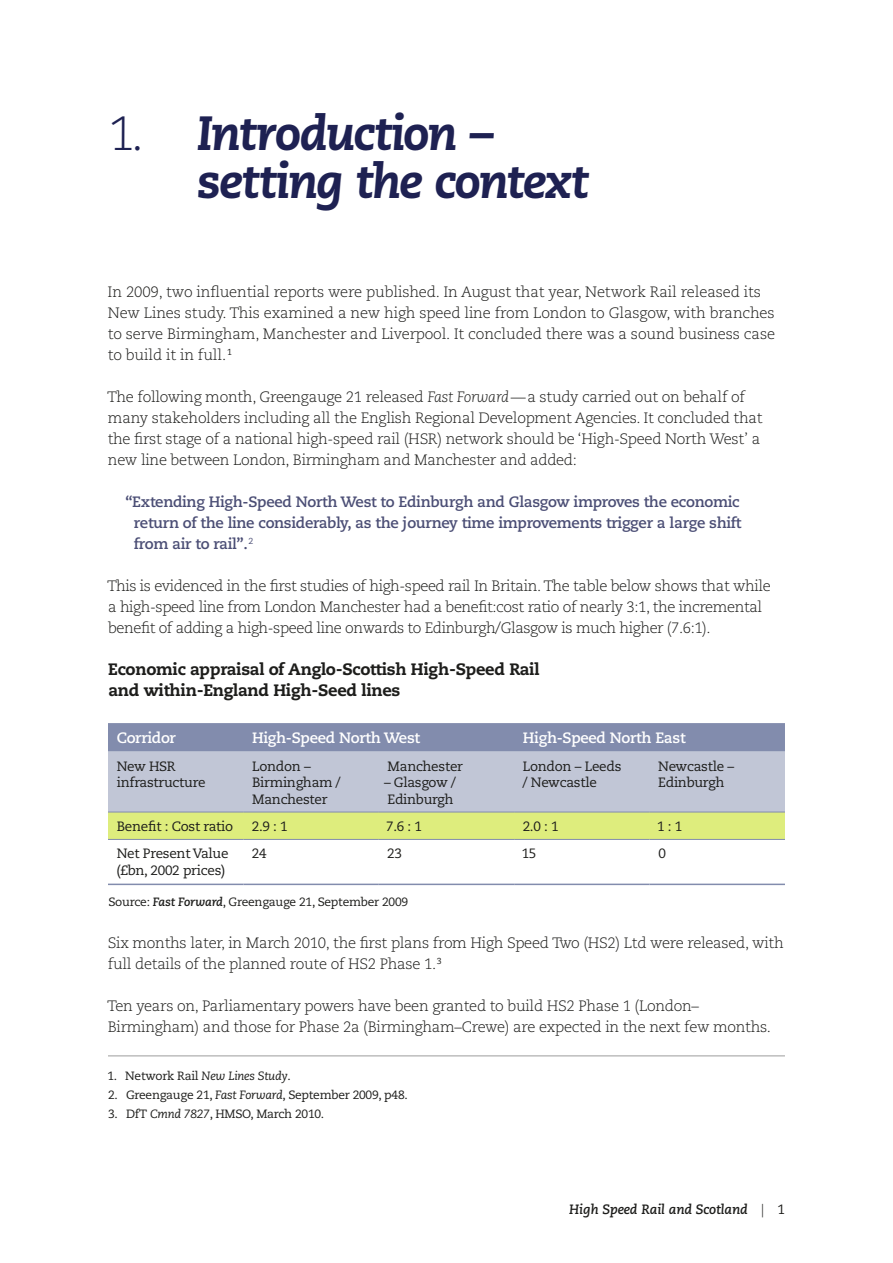
<style>
.page{position:relative;width:893px;height:1263px;background:#fff}
.page>*{position:absolute;margin:0;border:0;box-sizing:border-box;transform-origin:0 0}
.t1{font:italic 800 48px/48px "Caecilia LT Std";letter-spacing:-.035em;color:#1e2152}
.t2{font:800 16.5px/21px "Caecilia LT Std";letter-spacing:-.02em;color:#1d1d1b}
.t3{font:300 15px/21px "Caecilia LT Std";letter-spacing:-.02em;color:#1d1d1b}
.t4{font:700 15px/21px "Caecilia LT Std";letter-spacing:-.02em;color:#4b4e75;text-align:justify}
.t5{font:700 15px "Caecilia LT Std";letter-spacing:-.02em;color:#fff}
.t6{font:13.5px/16.5px "Caecilia LT Std";letter-spacing:-.02em;color:#1d1d1b}
.t7{font:italic 700 13.5px "Caecilia LT Std";letter-spacing:-.01em;color:#1d1d1b}
.t8{font:12px "Caecilia LT Std";letter-spacing:-.02em;color:#1d1d1b}
.s1{font-weight:300;font-style:normal}
.s2{font-style:italic}
.s3{font-weight:700;font-style:italic}
.s4{font-weight:400;font-style:normal}
</style>
<div class="page">
<svg style="left:108px;top:723px;width:677px;height:116px;background:#b7c0b7"></svg>
<hr style="left:108px;top:812px;width:135px;height:1px;background:#828cad">
<hr style="left:243px;top:812px;width:136px;height:1px;background:#828cad">
<hr style="left:379px;top:812px;width:135px;height:1px;background:#828cad">
<hr style="left:514px;top:812px;width:136px;height:1px;background:#828cad">
<hr style="left:650px;top:812px;width:135px;height:1px;background:#828cad">
<hr style="left:108px;top:839px;width:135px;height:1px;background:#828cad">
<hr style="left:243px;top:839px;width:136px;height:1px;background:#828cad">
<hr style="left:379px;top:839px;width:135px;height:1px;background:#828cad">
<hr style="left:514px;top:839px;width:136px;height:1px;background:#828cad">
<hr style="left:650px;top:839px;width:135px;height:1px;background:#828cad">
<hr style="left:108px;top:884px;width:135px;height:1px;background:#828cad">
<hr style="left:243px;top:884px;width:136px;height:1px;background:#828cad">
<hr style="left:379px;top:884px;width:135px;height:1px;background:#828cad">
<hr style="left:514px;top:884px;width:136px;height:1px;background:#828cad">
<hr style="left:650px;top:884px;width:135px;height:1px;background:#828cad">
<hr style="left:108px;top:1056px;width:677px;height:1px;background:#9d9d9c">
<h1 class="t1" style="left:197px;top:110px;width:393px;text-indent:-89px"><span class="s1">1.</span> Introduction – setting the context</h1>
<p class="t3" style="left:108px;top:282px;width:669px">In 2009, two influential reports were published. In August that year, Network Rail released its New Lines study. This examined a new high speed line from London to Glasgow, with branches to serve Birmingham, Manchester and Liverpool. It concluded there was a sound business case to build it in full. <sup>1</sup></p>
<p class="t3" style="left:107px;top:387px;width:657px">The following month, Greengauge 21 released <span class="s2">Fast Forward</span> — a study carried out on behalf of many stakeholders including all the English Regional Development Agencies. It concluded that the first stage of a national high-speed rail (HSR) network should be ‘High-Speed North West’ a new line between London, Birmingham and Manchester and added:</p>
<p class="t4" style="left:134px;top:492px;width:609px;text-indent:-8px">“Extending High-Speed North West to Edinburgh and Glasgow improves the economic return of the line considerably, as the journey time improvements trigger a large shift from air to rail”.<sup>2</sup></p>
<p class="t3" style="left:107px;top:576px;width:665px">This is evidenced in the first studies of high-speed rail In Britain. The table below shows that while a high-speed line from London Manchester had a benefit:cost ratio of nearly 3:1, the incremental benefit of adding a high-speed line onwards to Edinburgh/Glasgow is much higher (7. 6:1).</p>
<p class="t2" style="left:108px;top:659px;width:433px">Economic appraisal of Anglo-Scottish High-Speed Rail and within-England High-Seed lines</p>
<p class="t5" style="left:117px;top:729px;width:61px">Corridor</p>
<p class="t5" style="left:252px;top:729px;width:169px">High-Speed North West</p>
<p class="t5" style="left:523px;top:729px;width:164px">High-Speed North East</p>
<p class="t6" style="left:117px;top:758px;width:90px">New HSR infrastructure</p>
<p class="t6" style="left:252px;top:758px;width:90px">London –<br>Birmingham /<br>Manchester</p>
<p class="t6" style="left:388px;top:758px;width:77px">Manchester</p>
<p class="t6" style="left:523px;top:758px;width:100px">London – Leeds / Newcastle</p>
<p class="t6" style="left:658px;top:758px;width:77px">Newcastle –<br>Edinburgh</p>
<p class="t6" style="left:384px;top:774px;width:73px">– Glasgow /<br>Edinburgh</p>
<p class="t6" style="left:117px;top:818px;width:118px">Benefit : Cost ratio</p>
<p class="t6" style="left:252px;top:818px;width:37px">2.9 : 1</p>
<p class="t6" style="left:386px;top:818px;width:37px">7.6 : 1</p>
<p class="t6" style="left:523px;top:818px;width:37px">2.0 : 1</p>
<p class="t6" style="left:657px;top:818px;width:27px">1 : 1</p>
<p class="t6" style="left:116px;top:846px;width:114px">Net Present Value (£bn, 2002 prices)</p>
<p class="t6" style="left:252px;top:846px;width:16px">24</p>
<p class="t6" style="left:387px;top:846px;width:16px">23</p>
<p class="t6" style="left:522px;top:846px;width:16px">15</p>
<p class="t6" style="left:659px;top:846px;width:9px">0</p>
<p class="t8" style="left:108px;top:895px;width:301px">Source: <span class="s3">Fast Forward</span>, Greengauge 21, September 2009</p>
<p class="t3" style="left:108px;top:933px;width:678px">Six months later, in March 2010, the first plans from High Speed Two (HS2) Ltd were released, with full details of the planned route of HS2 Phase 1. <sup>3</sup></p>
<p class="t3" style="left:107px;top:996px;width:663px">Ten years on, Parliamentary powers have been granted to build HS2 Phase 1 (London–<br>Birmingham) and those for Phase 2a (Birmingham–Crewe) are expected in the next few months.</p>
<p class="t8" style="left:107px;top:1069px;width:185px">1. Network Rail <span class="s2">New Lines Study</span>.</p>
<p class="t8" style="left:108px;top:1088px;width:301px">2. Greengauge 21, <span class="s2">Fast Forward</span>, September 2009, p48.</p>
<p class="t8" style="left:108px;top:1107px;width:218px">3. DfT <span class="s2">Cmnd 7827</span>, HMSO, March 2010.</p>
<p class="t7" style="left:569px;top:1201px;width:217px">High Speed Rail and Scotland <span class="s1">|</span> <span class="s4">1</span></p>
</div>
